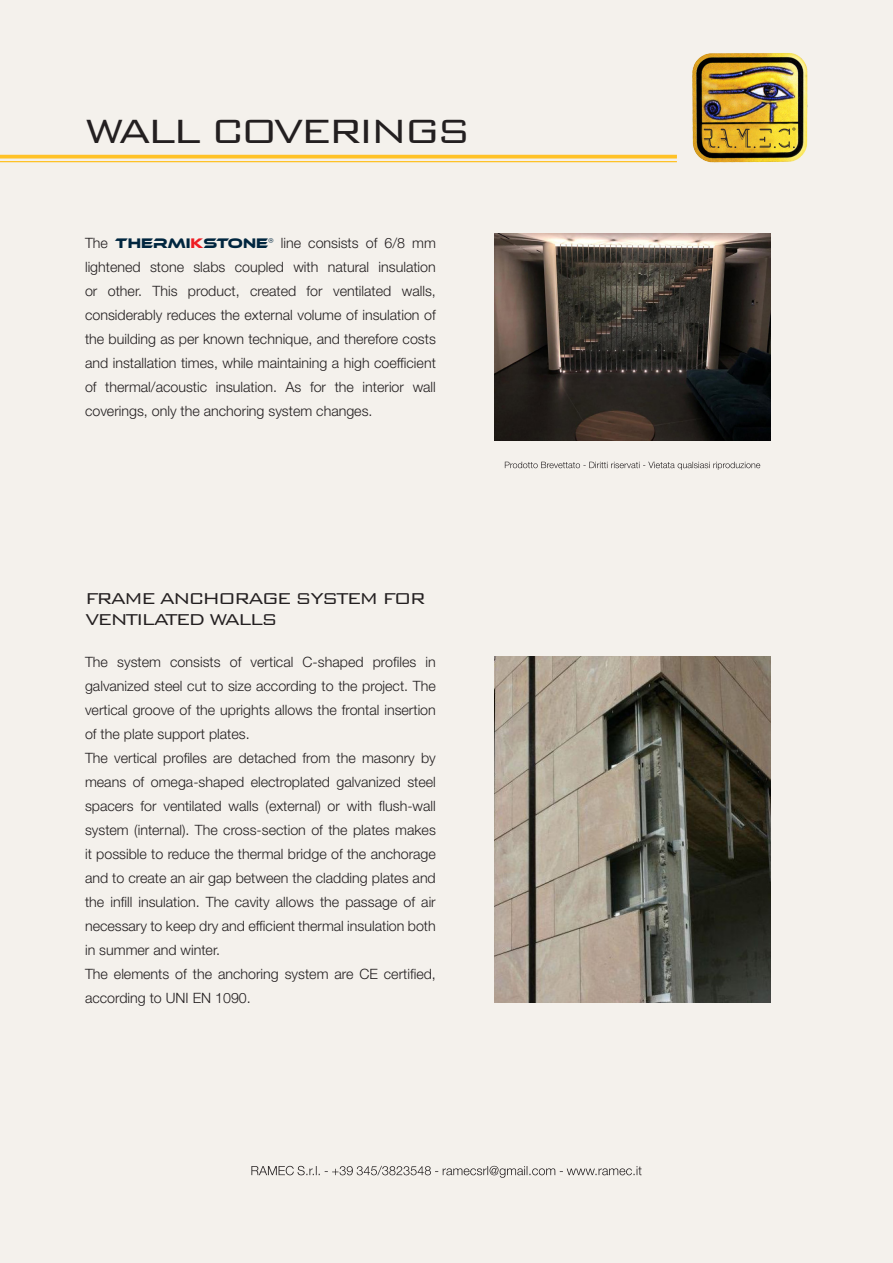
<style>
.page{position:relative;width:893px;height:1263px;background:#f4f1ec}
.page>*{position:absolute;margin:0;border:0;box-sizing:border-box;transform-origin:0 0}
.TITOLO{font:300 45px "Bank Gothic BT";letter-spacing:-.09em;color:#231f20}
.TITOLO-2{font:300 21px/21px "Bank Gothic BT";letter-spacing:-.095em;color:#231f20}
.testo{font:300 14.25px/24px "Helvetica Neue LT Std";color:#231f20;text-align:justify}
.s1{font-family:"Ethnocentric Rg";font-weight:400;color:#00263f}
.s2{font-family:"Ethnocentric Rg";font-weight:400;color:#ee1d23}
.s3{font-family:"Ethnocentric Rg";font-weight:400;font-size:11.4px;color:#00263f}
</style>
<div class="page">
<hr style="left:0;top:155px;width:677px;height:3px;background:#ffc226">
<hr style="left:0;top:161px;width:677px;height:1px;background:#ffc226">
<img style="left:692px;top:53px;width:116px;height:110px">
<svg style="left:251px;top:1166px;width:391px;height:12px"></svg>
<svg style="left:505px;top:462px;width:255px;height:8px"></svg>
<img style="left:495px;top:656px;width:275px;height:347px">
<img style="left:495px;top:234px;width:275px;height:206px">
<p class="TITOLO" style="left:85px;top:107px;width:388px">WALL COVERINGS</p>
<p class="testo" style="left:85px;top:231px;width:352px">The <span class="s1">THERMI</span><span class="s2">K</span><span class="s1">STONE</span><span class="s3">®</span> line consists of 6/8 mm lightened stone slabs coupled with natural insulation or other. This product, created for ventilated walls, considerably reduces the external volume of insulation of the building as per known technique, and therefore costs and installation times, while maintaining a high coefficient of thermal/acoustic insulation. As for the interior wall coverings, only the anchoring system changes.</p>
<p class="TITOLO-2" style="left:85px;top:587px;width:342px">FRAME ANCHORAGE SYSTEM FOR<br>VENTILATED WALLS</p>
<p class="testo" style="left:85px;top:649px;width:352px">The system consists of vertical C-shaped profiles in galvanized steel cut to size according to the project. The vertical groove of the uprights allows the frontal insertion of the plate support plates.</p>
<p class="testo" style="left:85px;top:745px;width:352px">The vertical profiles are detached from the masonry by means of omega-shaped electroplated galvanized steel spacers for ventilated walls (external) or with flush-wall system (internal). The cross-section of the plates makes it possible to reduce the thermal bridge of the anchorage and to create an air gap between the cladding plates and the infill insulation. The cavity allows the passage of air necessary to keep dry and efficient thermal insulation both in summer and winter.</p>
<p class="testo" style="left:85px;top:961px;width:352px">The elements of the anchoring system are CE certified, according to UNI EN 1090.</p>
</div>
